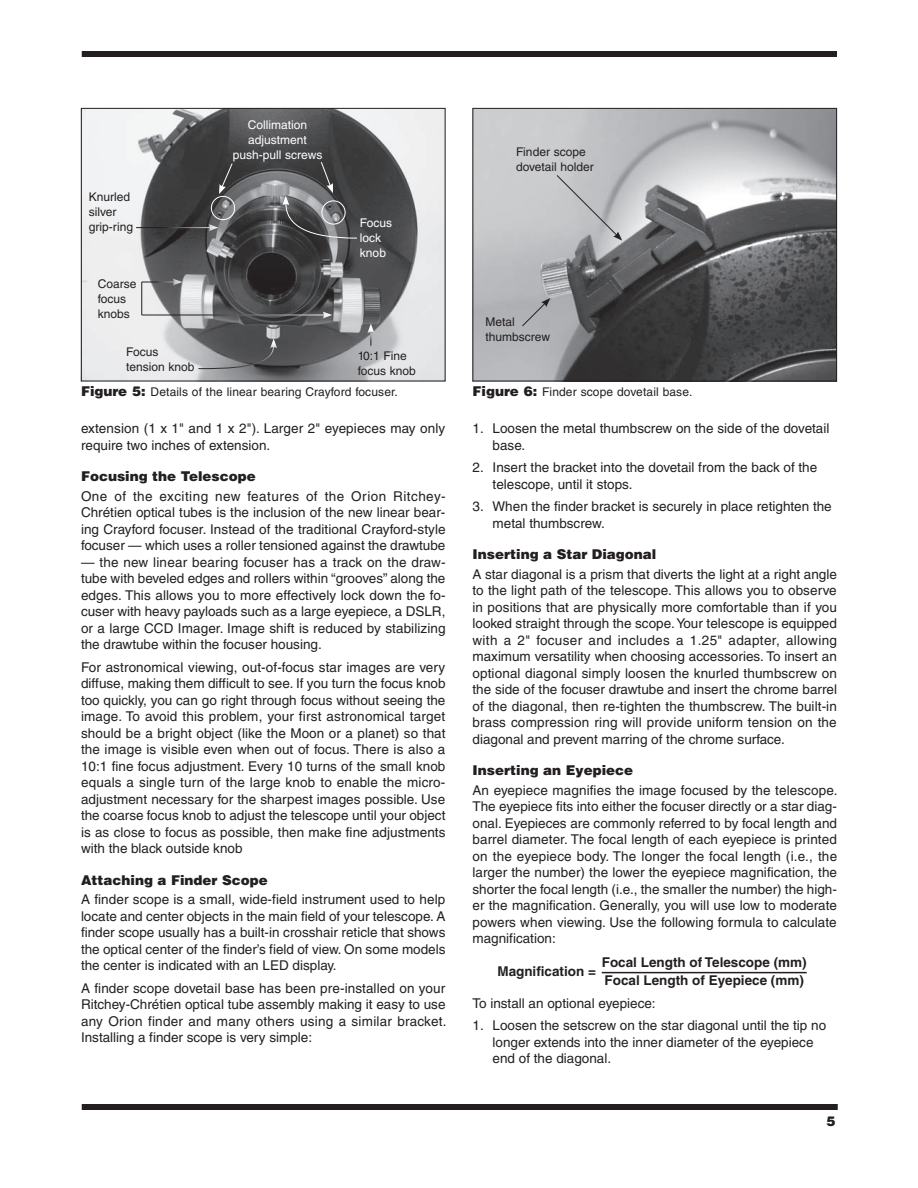
<style>
.page{position:relative;width:918px;height:1188px;background:#fff}
.page>*{position:absolute;margin:0;border:0;box-sizing:border-box;transform-origin:0 0}
.t1{font:13.5px/16.5px "Helvetica";color:#231f20;text-align:justify}
.t2{font:900 13.5px "Helvetica";color:#231f20}
.t3{font:700 13.5px "Helvetica";color:#231f20}
.t4{font:12px/15px "Helvetica";color:#231f20}
.t5{font:12px/15px "Helvetica";color:#fff}
.s1{font-weight:900;font-size:13.5px}
</style>
<div class="page">
<div style="left:82px;top:51px;width:755px;height:6px;background:#231f20"></div>
<div style="left:82px;top:1104px;width:756px;height:6px;background:#231f20"></div>
<hr style="left:602px;top:972px;width:205px;height:1px;background:#231f20">
<img style="left:474px;top:110px;width:361px;height:269px">
<div style="left:472px;top:108px;width:365px;height:273px;border:1px solid #231f20"></div>
<svg style="left:556px;top:174px;width:66px;height:67px;background:#babbbe"></svg>
<svg style="left:521px;top:298px;width:29px;height:29px"></svg>
<img style="left:83px;top:110px;width:361px;height:269px">
<div style="left:81px;top:108px;width:365px;height:273px;border:1px solid #231f20"></div>
<svg style="left:198px;top:339px;width:79px;height:30px;background:#6a6a6d"></svg>
<hr style="left:136px;top:227px;width:75px;height:1px;background:#fff">
<svg style="left:209px;top:224px;width:9px;height:7px"></svg>
<svg style="left:367px;top:324px;width:7px;height:22px"></svg>
<hr style="left:142px;top:282px;width:33px;height:1px;background:#fff">
<svg style="left:173px;top:279px;width:9px;height:6px"></svg>
<hr style="left:142px;top:315px;width:183px;height:1px;background:#fff">
<svg style="left:323px;top:312px;width:9px;height:6px"></svg>
<hr style="left:141px;top:282px;width:1px;height:33px;background:#231f20">
<div style="left:211px;top:196px;width:24px;height:24px;border:1px solid #fff;border-radius:50%"></div>
<svg style="left:219px;top:163px;width:14px;height:31px"></svg>
<svg style="left:282px;top:161px;width:76px;height:78px;background:#5d5d5f"></svg>
<p class="t4" style="left:89px;top:189px;width:46px">Knurled silver grip‑ring</p>
<p class="t4" style="left:98px;top:276px;width:40px">Coarse focus knobs</p>
<p class="t4" style="left:126px;top:344px;width:70px">Focus tension knob</p>
<p class="t5" style="left:233px;top:117px;width:91px;text-align:center">Collimation adjustment push‑pull screws</p>
<p class="t5" style="left:360px;top:215px;width:34px">Focus lock knob</p>
<p class="t4" style="left:358px;top:349px;width:60px">10:1 Fine focus knob</p>
<p class="t4" style="left:81px;top:385px;width:318px"><span class="s1">Figure 5:</span> Details of the linear bearing Crayford focuser.</p>
<p class="t1" style="left:81px;top:420px;width:366px">extension (1 x 1" and 1 x 2"). Larger 2" eyepieces may only require two inches of extension.</p>
<p class="t2" style="left:81px;top:468px;width:176px">Focusing the Telescope</p>
<p class="t1" style="left:81px;top:488px;width:366px">One of the exciting new features of the Orion Ritchey-Chrétien optical tubes is the inclusion of the new linear bear&shy;ing Crayford focuser. Instead of the traditional Crayford-style focuser — which uses a roller tensioned against the drawtube</p>
<p class="t1" style="left:81px;top:554px;width:366px">— the new linear bearing focuser has a track on the draw&shy;tube with beveled edges and rollers within “grooves” along the edges. This allows you to more effectively lock down the fo&shy;cuser with heavy payloads such as a large eyepiece, a DSLR, or a large CCD Imager. Image shift is reduced by stabilizing the drawtube within the focuser housing.</p>
<p class="t1" style="left:81px;top:659px;width:366px">For astronomical viewing, out-of-focus star images are very diffuse, making them difficult to see. If you turn the focus knob too quickly, you can go right through focus without seeing the image. To avoid this problem, your first astronomical target should be a bright object (like the Moon or a planet) so that the image is visible even when out of focus. There is also a 10:1 fine focus adjustment. Every 10 turns of the small knob equals a single turn of the large knob to enable the micro&shy;adjustment necessary for the sharpest images possible. Use the coarse focus knob to adjust the telescope until your object is as close to focus as possible, then make fine adjustments with the black outside knob</p>
<p class="t2" style="left:81px;top:871px;width:188px">Attaching a Finder Scope</p>
<p class="t1" style="left:81px;top:891px;width:366px">A finder scope is a small, wide-field instrument used to help locate and center objects in the main field of your telescope. A finder scope usually has a built-in crosshair reticle that shows the optical center of the finder’s field of view. On some models the center is indicated with an LED display.</p>
<p class="t1" style="left:81px;top:980px;width:367px">A finder scope dovetail base has been pre-installed on your Ritchey-Chrétien optical tube assembly making it easy to use any Orion finder and many others using a similar bracket.<br>Installing a finder scope is very simple:</p>
<p class="t4" style="left:516px;top:144px;width:79px">Finder scope dovetail holder</p>
<p class="t4" style="left:486px;top:314px;width:66px">Metal thumbscrew</p>
<p class="t4" style="left:473px;top:385px;width:221px"><span class="s1">Figure 6:</span> Finder scope dovetail base.</p>
<p class="t1" style="left:493px;top:420px;width:338px;text-indent:-20px">1. Loosen the metal thumbscrew on the side of the dovetail base.</p>
<p class="t1" style="left:493px;top:459px;width:326px;text-indent:-20px">2. Insert the bracket into the dovetail from the back of the telescope, until it stops.</p>
<p class="t1" style="left:493px;top:498px;width:341px;text-indent:-20px">3. When the finder bracket is securely in place retighten the metal thumbscrew.</p>
<p class="t2" style="left:472px;top:546px;width:185px">Inserting a Star Diagonal</p>
<p class="t1" style="left:472px;top:566px;width:366px">A star diagonal is a prism that diverts the light at a right angle to the light path of the telescope. This allows you to observe in positions that are physically more comfortable than if you looked straight through the scope. Your telescope is equipped with a 2" focuser and includes a 1.25" adapter, allowing maximum versatility when choosing accessories. To insert an optional diagonal simply loosen the knurled thumbscrew on the side of the focuser drawtube and insert the chrome barrel of the diagonal, then re-tighten the thumbscrew. The built-in brass compression ring will provide uniform tension on the diagonal and prevent marring of the chrome surface.</p>
<p class="t2" style="left:472px;top:762px;width:162px">Inserting an Eyepiece</p>
<p class="t1" style="left:472px;top:782px;width:367px">An eyepiece magnifies the image focused by the telescope.<br>The eyepiece fits into either the focuser directly or a star diag&shy;onal. Eyepieces are commonly referred to by focal length and barrel diameter. The focal length of each eyepiece is printed on the eyepiece body. The longer the focal length (i.e., the larger the number) the lower the eyepiece magnification, the shorter the focal length (i.e., the smaller the number) the high&shy;er the magnification. Generally, you will use low to moderate powers when viewing. Use the following formula to calculate magnification:</p>
<p class="t3" style="left:602px;top:954px;width:206px">Focal Length of Telescope (mm)</p>
<p class="t3" style="left:498px;top:963px;width:100px">Magnification =</p>
<p class="t3" style="left:605px;top:972px;width:201px">Focal Length of Eyepiece (mm)</p>
<p class="t1" style="left:473px;top:995px;width:185px">To install an optional eyepiece:</p>
<p class="t1" style="left:493px;top:1017px;width:335px;text-align:left;text-indent:-20px">1. Loosen the setscrew on the star diagonal until the tip no longer extends into the inner diameter of the eyepiece end of the diagonal.</p>
<p class="t2" style="left:826px;top:1113px;width:11px">5</p>
</div>
